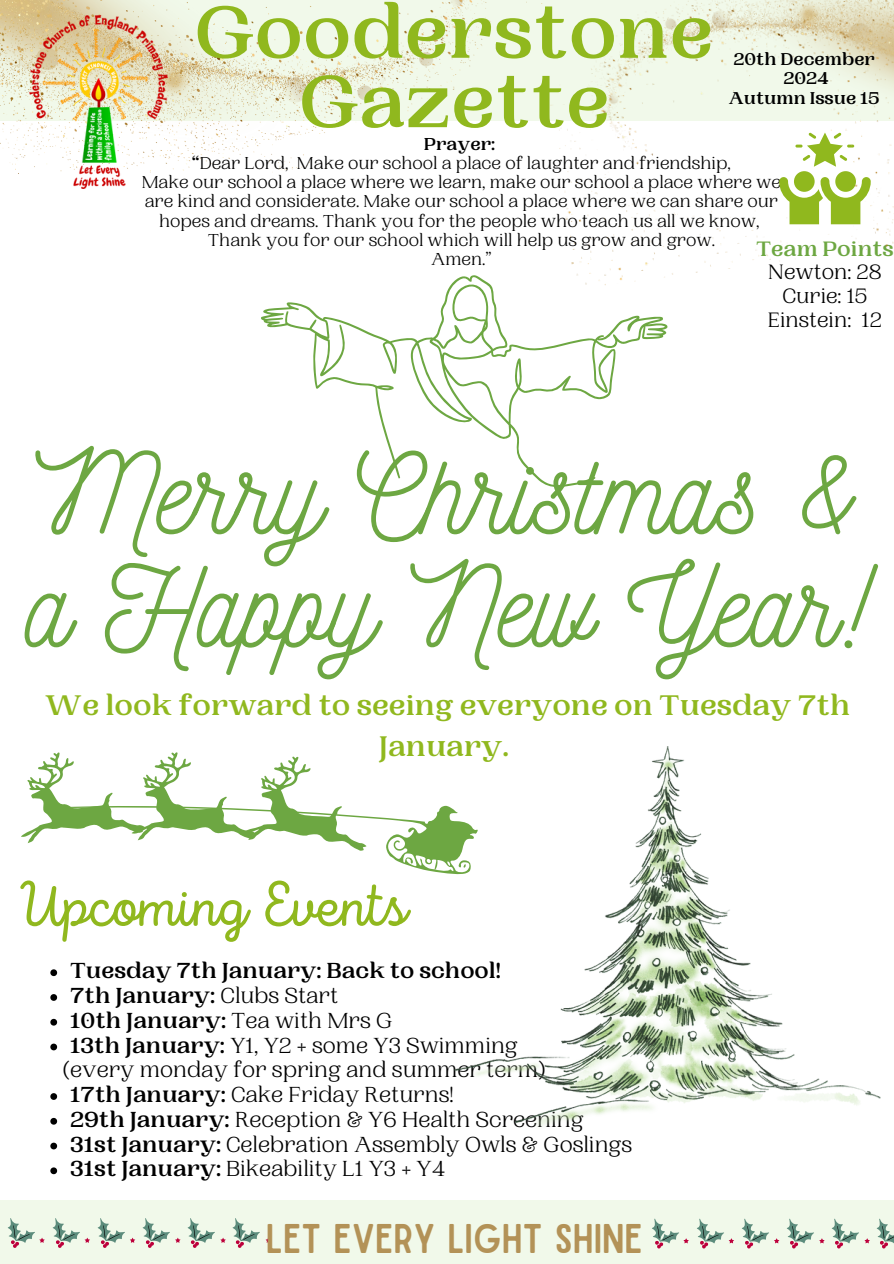
<style>
.page{position:relative;width:894px;height:1264px;background:#fff}
.page>*{position:absolute;margin:0;border:0;box-sizing:border-box;transform-origin:0 0}
.t1{font:113.55px/112.9px "Nickainley";color:#6da742}
.t2{font:700 77.7px "PP Woodland";color:#90b81e}
.t3{font:63.9px "Intro Script";color:#90b81e}
.t4{font:39.6px "Sailors";color:#b39257}
.t5{font:700 29.85px/41.7px "PP Woodland";color:#90b81e;text-align:center}
.t6{font:22.95px "PP Woodland";color:#000}
.t7{font:700 22.95px "PP Woodland";color:#000}
.t8{font:21.9px/23.7px "PP Woodland";color:#000;text-align:center}
.t9{font:18.15px/19.2px "PP Woodland";color:#000;text-align:center}
.t10{font:700 18.15px "PP Woodland";color:#000}
.t11{font:700 18px "PP Woodland";color:#000}
.s1{font-weight:700}
.s2{font-weight:700;color:#6da742}
.s3{font-weight:400}
</style>
<div class="page">
<img style="left:0;top:0;width:533px;height:173px">
<img style="left:29px;top:15px;width:138px;height:173px">
<img style="left:533px;top:0;width:360px;height:275px">
<svg style="left:261px;top:275px;width:406px;height:212px"></svg>
<svg style="left:50px;top:1018px;width:7px;height:7px"></svg>
<svg style="left:50px;top:1043px;width:7px;height:7px"></svg>
<svg style="left:50px;top:1093px;width:7px;height:6px"></svg>
<svg style="left:50px;top:1117px;width:7px;height:7px"></svg>
<svg style="left:50px;top:1142px;width:7px;height:7px"></svg>
<svg style="left:50px;top:1167px;width:7px;height:7px"></svg>
<div style="left:0;top:1200px;width:893px;height:63px;background:#f1f9ea"></div>
<svg style="left:8px;top:1218px;width:263px;height:30px"></svg>
<svg style="left:652px;top:1218px;width:241px;height:30px"></svg>
<svg style="left:50px;top:969px;width:8px;height:31px"></svg>
<svg style="left:21px;top:752px;width:433px;height:122px"></svg>
<img style="left:454px;top:746px;width:425px;height:380px">
<p class="t2" style="left:194px;top:-12px;width:520px">Gooderstone</p>
<p class="t2" style="left:299px;top:57px;width:312px">Gazette</p>
<p class="t11" style="left:733px;top:49px;width:143px">20th December</p>
<h3 class="t11" style="left:783px;top:68px;width:47px">2024</h3>
<p class="t11" style="left:728px;top:87px;width:152px">Autumn Issue 15</p>
<p class="t10" style="left:423px;top:134px;width:73px">Prayer:</p>
<p class="t9" style="left:192px;top:154px;width:540px"><span class="s1">“</span>Dear Lord, Make our school a place of laughter and friendship,</p>
<h2 class="t9" style="left:142px;top:173px;width:640px">Make our school a place where we learn, make our school a place where we are kind and considerate. Make our school a place where we can share our hopes and dreams. Thank you for the people who teach us all we know,</h2>
<p class="t9" style="left:208px;top:231px;width:508px">Thank you for our school which will help us grow and grow.</p>
<p class="t9" style="left:431px;top:250px;width:62px">Amen.”</p>
<p class="t8" style="left:756px;top:237px;width:139px"><span class="s2">Team Points<br></span>Newton: 28<br>Curie: 15<br>Einstein: 12</p>
<h1 class="t1" style="left:25px;top:432px;width:846px">Merry Christmas &amp; a Happy New Year!</h1>
<h5 class="t5" style="left:45px;top:685px;width:807px">We look forward to seeing everyone on Tuesday 7th<br>January.</h5>
<p class="t3" style="left:17px;top:878px;width:390px">Upcoming Events</p>
<p class="t7" style="left:70px;top:957px;width:432px">Tuesday 7th January: Back to school!</p>
<p class="t7" style="left:70px;top:982px;width:269px">7th January: <span class="s3">Clubs Start</span></p>
<p class="t7" style="left:70px;top:1007px;width:324px">10th January: <span class="s3">Tea with Mrs G</span></p>
<p class="t6" style="left:70px;top:1031px;width:449px"><span class="s1">13th January:</span> Y1, Y2 + some Y3 Swimming</p>
<p class="t6" style="left:63px;top:1056px;width:484px">(every monday for spring and summer term)</p>
<p class="t6" style="left:70px;top:1081px;width:385px"><span class="s1">17th January:</span> Cake Friday Returns!</p>
<p class="t6" style="left:70px;top:1106px;width:514px"><span class="s1">29th January:</span> Reception &amp; Y6 Health Screening</p>
<p class="t6" style="left:70px;top:1130px;width:563px"><span class="s1">31st January:</span> Celebration Assembly Owls &amp; Goslings</p>
<h6 class="t6" style="left:70px;top:1155px;width:376px"><span class="s1">31st January:</span> Bikeability L1 Y3 + Y4</h6>
<p class="t4" style="left:266px;top:1223px;width:378px">LET EVERY LIGHT SHINE</p>
</div>
